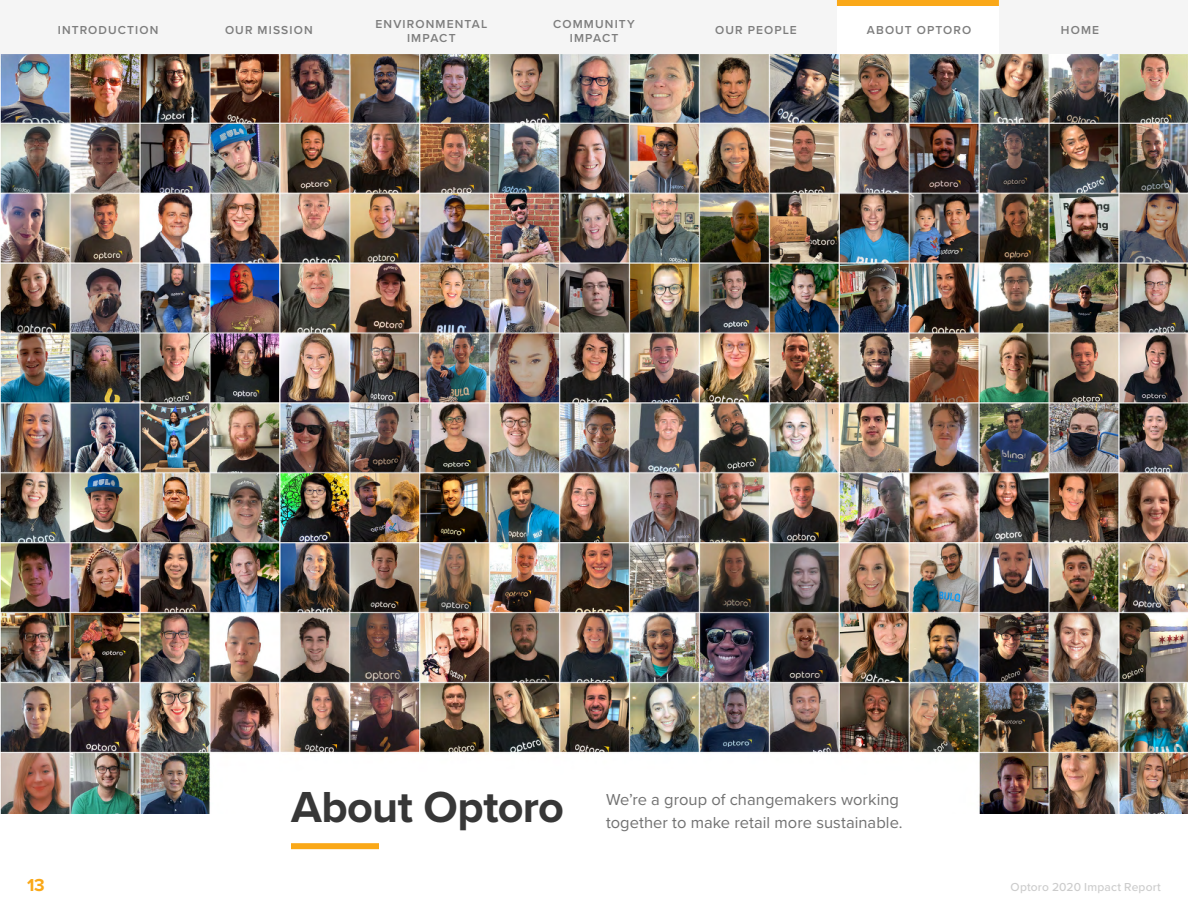
<style>
.page{position:relative;width:1188px;height:918px;background:#fff}
.page>*{position:absolute;margin:0;border:0;box-sizing:border-box;transform-origin:0 0}
.t1{font:700 45px "Proxima Nova";letter-spacing:-.015em;color:#373737}
.t2{font:700 18px "Proxima Nova";color:#faa818}
.t3{font:16.5px/22.5px "Proxima Nova";color:#717171}
.t4{font:600 12px/13.5px "Proxima Nova";letter-spacing:.095em;color:#7d7d7d;text-align:center}
.t5{font:500 12px "Proxima Nova";letter-spacing:.015em;color:#ccc}
</style>
<div class="page">
<div style="left:0;top:0;width:1188px;height:54px;background:#f5f5f5"></div>
<div style="left:837px;top:0;width:162px;height:54px;background:#fff"></div>
<div style="left:837px;top:0;width:162px;height:6px;background:#faa818"></div>
<img style="left:0;top:54px;width:1188px;height:759px">
<div style="left:291px;top:843px;width:88px;height:6px;background:#faa818"></div>
<p class="t4" style="left:225px;top:23px;width:89px">OUR MISSION</p>
<p class="t4" style="left:375px;top:17px;width:113px">ENVIRONMENTAL<br>IMPACT</p>
<p class="t4" style="left:553px;top:17px;width:83px">COMMUNITY<br>IMPACT</p>
<p class="t4" style="left:58px;top:23px;width:102px">INTRODUCTION</p>
<p class="t4" style="left:715px;top:23px;width:83px">OUR PEOPLE</p>
<p class="t4" style="left:867px;top:23px;width:106px">ABOUT OPTORO</p>
<p class="t4" style="left:1061px;top:23px;width:40px">HOME</p>
<h2 class="t2" style="left:27px;top:872px;width:19px">13</h2>
<h1 class="t1" style="left:291px;top:773px;width:274px">About Optoro</h1>
<h3 class="t3" style="left:606px;top:788px;width:298px">We’re a group of changemakers working together to make retail more sustainable.</h3>
<p class="t5" style="left:1011px;top:878px;width:152px">Optoro 2020 Impact Report</p>
</div>
